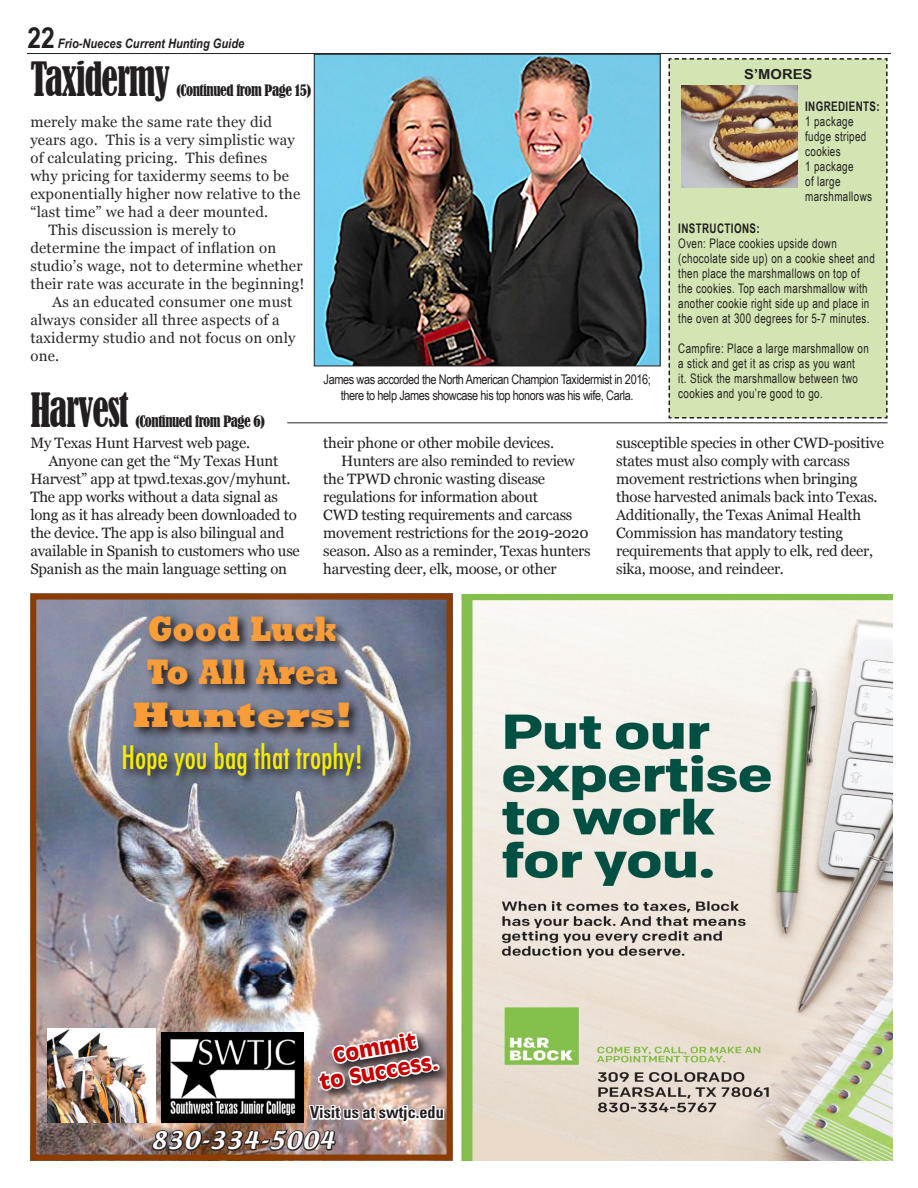
<style>
.page{position:relative;width:918px;height:1188px;background:#fff}
.page>*{position:absolute;margin:0;border:0;box-sizing:border-box;transform-origin:0 0}
.t1{font:condensed 44.25px "Bernard";letter-spacing:-.03em;color:#231f20;scale:.83 1}
.t2{font:800 36px/43.2px "Rockwell Std";color:#f89d39;text-align:center;scale:.82 1}
.t3{font:500 condensed 31.5px "Futura";color:#f4eb0a;scale:.92 1}
.t4{font:21px "Textile";letter-spacing:.05em;color:#fff;scale:1.1 1}
.t5{font:700 19.95px/24px "Antique Olive";color:#c70100;text-align:center}
.t6{font:700 condensed 16.65px "Univers LT Std";color:#231f20}
.Default{font:15px/18px "Georgia";letter-spacing:-.015em;color:#231f20}
.Default-2{font:15px/18px "Georgia";letter-spacing:.015em;color:#282828}
.t7{font:condensed 14.7px "Bernard";letter-spacing:-.03em;color:#231f20}
.Default-3{font:700 13.8px "Arial Narrow";color:#231f20;scale:1.3 1}
.t8{font:13.35px/15.9px "Arial Narrow";letter-spacing:-.03em;color:#231f20;text-align:center}
.Default-4{font:13.2px/15px "Arial Narrow";letter-spacing:.03em;color:#231f20;scale:.91 1}
.Default-5{font:700 13.2px "Arial Narrow";letter-spacing:.03em;color:#231f20;scale:.91 1}
.t9{font:italic 700 13.05px "Arial Narrow";color:#231f20}
.s1{font-style:normal;font-size:28.95px}
</style>
<div class="page">
<hr style="left:27px;top:53px;width:864px;height:1px;background:#231f20">
<hr style="left:287px;top:422px;width:601px;height:1px;background:#231f20">
<div style="left:668px;top:58px;width:220px;height:361px;background:#d2e5b2"></div>
<img style="left:681px;top:86px;width:117px;height:102px">
<img style="left:316px;top:56px;width:343px;height:308px">
<div style="left:314px;top:54px;width:347px;height:312px;border:1px solid #231f20"></div>
<img style="left:37px;top:601px;width:409px;height:553px">
<img style="left:47px;top:1028px;width:104px;height:94px">
<div style="left:30px;top:594px;width:423px;height:567px;border:6px solid #8d3c00"></div>
<svg style="left:120px;top:613px;width:253px;height:175px;background:#6a6f7f"></svg>
<img style="left:151px;top:1027px;width:294px;height:125px">
<img style="left:461px;top:594px;width:432px;height:567px">
<p class="t9" style="left:27px;top:34px;width:218px"><span class="s1">22</span> Frio-Nueces Current Hunting Guide</p>
<p class="t1" style="left:30px;top:53px;width:170px">Taxidermy</p>
<p class="t7" style="left:177px;top:82px;width:135px">(Continued from Page 15)</p>
<p class="Default-2" style="left:30px;top:112px;width:272px">merely make the same rate they did years ago. This is a very simplistic way of calculating pricing. This defines<br>why pricing for taxidermy seems to be exponentially higher now relative to the “last time” we had a deer mounted.</p>
<p class="Default-2" style="left:30px;top:220px;width:276px;text-indent:18px">This discussion is merely to determine the impact of inflation on studio’s wage, not to determine whether their rate was accurate in the beginning!</p>
<p class="Default-2" style="left:30px;top:292px;width:267px;text-indent:22px">As an educated consumer one must always consider all three aspects of a taxidermy studio and not focus on only one.</p>
<p class="t1" style="left:30px;top:384px;width:120px">Harvest</p>
<p class="t7" style="left:136px;top:413px;width:130px">(Continued from Page 6)</p>
<p class="Default" style="left:30px;top:433px;width:221px">My Texas Hunt Harvest web page.</p>
<p class="Default" style="left:30px;top:451px;width:271px;text-indent:18px">Anyone can get the “My Texas Hunt Harvest” app at tpwd.texas.gov/myhunt.<br>The app works without a data signal as long as it has already been downloaded to the device. The app is also bilingual and available in Spanish to customers who use Spanish as the main language setting on</p>
<p class="Default-3" style="left:744px;top:64px;width:54px">S’MORES</p>
<p class="t8" style="left:324px;top:371px;width:329px">James was accorded the North American Champion Taxidermist in 2016; there to help James showcase his top honors was his wife, Carla.</p>
<p class="Default-5" style="left:805px;top:96px;width:83px">INGREDIENTS:</p>
<p class="Default-4" style="left:805px;top:113px;width:69px">1 package fudge striped cookies</p>
<p class="Default-4" style="left:805px;top:158px;width:75px">1 package<br>of large marshmallows</p>
<p class="Default-5" style="left:678px;top:219px;width:91px">INSTRUCTIONS:</p>
<p class="Default-4" style="left:678px;top:236px;width:217px">Oven: Place cookies upside down (chocolate side up) on a cookie sheet and then place the marshmallows on top of the cookies. Top each marshmallow with another cookie right side up and place in the oven at 300 degrees for 5-7 minutes.</p>
<p class="Default-4" style="left:678px;top:341px;width:211px">Campfire: Place a large marshmallow on a stick and get it as crisp as you want<br>it. Stick the marshmallow between two cookies and you’re good to go.</p>
<p class="Default" style="left:323px;top:433px;width:232px">their phone or other mobile devices.</p>
<p class="Default" style="left:323px;top:451px;width:269px;text-indent:18px">Hunters are also reminded to review the TPWD chronic wasting disease regulations for information about<br>CWD testing requirements and carcass movement restrictions for the 2019-2020 season. Also as a reminder, Texas hunters harvesting deer, elk, moose, or other</p>
<p class="Default" style="left:616px;top:433px;width:269px">susceptible species in other CWD-positive states must also comply with carcass movement restrictions when bringing those harvested animals back into Texas.<br>Additionally, the Texas Animal Health Commission has mandatory testing requirements that apply to elk, red deer, sika, moose, and reindeer.</p>
<p class="t2" style="left:132px;top:606px;width:270px">Good Luck<br>To All Area<br>Hunters!</p>
<p class="t3" style="left:121px;top:737px;width:264px">Hope you bag that trophy!</p>
<p class="t5" style="left:313px;top:1046px;width:121px;rotate:-10deg">Commit<br>to Success.</p>
<p class="t6" style="left:310px;top:1102px;width:135px">Visit us at swtjc.edu</p>
<p class="t4" style="left:151px;top:1126px;width:168px">830-334-5004</p>
</div>
